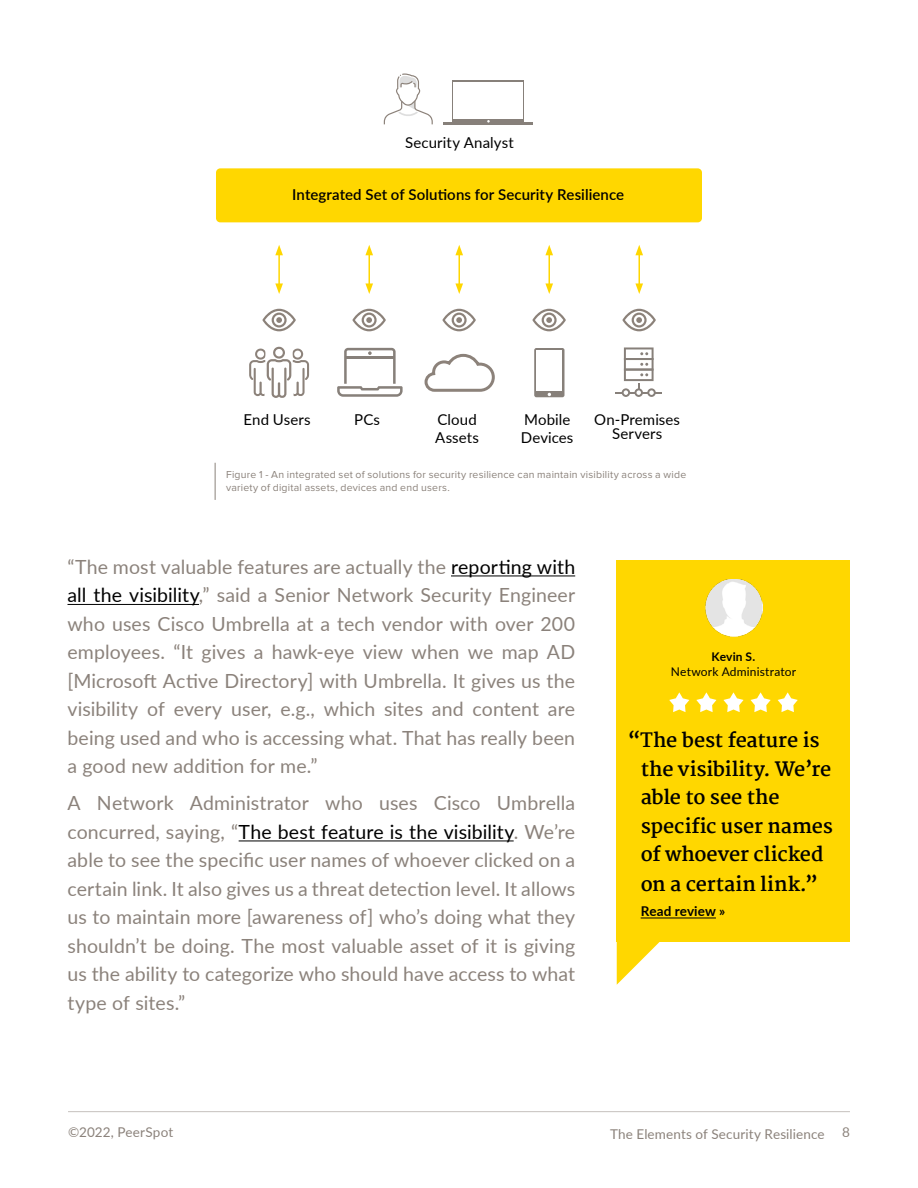
<style>
.page{position:relative;width:918px;height:1188px;background:#fff}
.page>*{position:absolute;margin:0;border:0;box-sizing:border-box;transform-origin:0 0}
.t1{font:19.5px/28.5px "Lato";letter-spacing:.005em;color:#8b827b;text-align:justify}
.t2{font:700 19.5px/28.8px "Martel";letter-spacing:-.005em;color:#000}
.t3{font:15px/17.7px "Lato";letter-spacing:.005em;color:#000}
.t4{font:600 15px "Lato";letter-spacing:.005em;color:#000}
.t5{font:13.5px "Lato";letter-spacing:.01em;color:#8b827b}
.t6{font:700 13.5px "Lato";letter-spacing:.01em;color:#000}
.t7{font:12px "Lato";letter-spacing:.015em;color:#000}
.t8{font:700 12px "Lato";letter-spacing:.01em;color:#000}
.t9{font:10.5px/12.6px "Proxima Nova";letter-spacing:.02em;color:#8b827b}
.s1{color:#000}
</style>
<div class="page">
<hr style="left:68px;top:1111px;width:782px;height:1px;background:#c5c1bd">
<hr style="left:215px;top:463px;width:1px;height:37px;background:#8b827b">
<hr style="left:451px;top:576px;width:124px;height:1px;background:#000">
<hr style="left:68px;top:604px;width:131px;height:1px;background:#000">
<hr style="left:239px;top:841px;width:275px;height:1px;background:#000">
<div style="left:216px;top:168px;width:486px;height:54px;background:#ffd700;border-radius:4px"></div>
<svg style="left:534px;top:348px;width:30px;height:49px"></svg>
<div style="left:537px;top:350px;width:25px;height:41px;background:#fff"></div>
<svg style="left:424px;top:353px;width:71px;height:39px"></svg>
<hr style="left:616px;top:392px;width:46px;height:2px;background:#87807a">
<svg style="left:622px;top:347px;width:34px;height:50px"></svg>
<svg style="left:453px;top:80px;width:71px;height:42px"></svg>
<hr style="left:444px;top:122px;width:89px;height:2px;background:#87807a">
<div style="left:454px;top:82px;width:69px;height:36px;background:#fff"></div>
<svg style="left:384px;top:74px;width:49px;height:50px"></svg>
<hr style="left:278px;top:253px;width:2px;height:33px;background:#ffd700">
<svg style="left:275px;top:245px;width:8px;height:10px"></svg>
<svg style="left:275px;top:283px;width:8px;height:11px"></svg>
<hr style="left:368px;top:253px;width:2px;height:33px;background:#ffd700">
<svg style="left:365px;top:245px;width:8px;height:10px"></svg>
<svg style="left:365px;top:283px;width:8px;height:11px"></svg>
<hr style="left:458px;top:253px;width:2px;height:33px;background:#ffd700">
<svg style="left:455px;top:245px;width:8px;height:10px"></svg>
<svg style="left:455px;top:283px;width:8px;height:11px"></svg>
<hr style="left:548px;top:253px;width:2px;height:33px;background:#ffd700">
<svg style="left:545px;top:245px;width:8px;height:10px"></svg>
<svg style="left:545px;top:283px;width:8px;height:11px"></svg>
<hr style="left:638px;top:253px;width:2px;height:33px;background:#ffd700">
<svg style="left:635px;top:245px;width:8px;height:10px"></svg>
<svg style="left:635px;top:283px;width:8px;height:11px"></svg>
<svg style="left:337px;top:347px;width:66px;height:50px"></svg>
<svg style="left:249px;top:346px;width:60px;height:52px"></svg>
<svg style="left:262px;top:309px;width:34px;height:22px"></svg>
<svg style="left:352px;top:309px;width:34px;height:22px"></svg>
<svg style="left:442px;top:309px;width:34px;height:22px"></svg>
<svg style="left:532px;top:309px;width:34px;height:22px"></svg>
<svg style="left:622px;top:309px;width:34px;height:22px"></svg>
<div style="left:617px;top:560px;width:233px;height:382px;background:#ffd700"></div>
<svg style="left:617px;top:942px;width:43px;height:43px"></svg>
<hr style="left:641px;top:918px;width:75px;height:1px;background:#000">
<img style="left:705px;top:579px;width:57px;height:57px">
<svg style="left:669px;top:692px;width:129px;height:20px"></svg>
<p class="t3" style="left:405px;top:134px;width:110px">Security Analyst</p>
<p class="t4" style="left:292px;top:184px;width:333px">Integrated Set of Solutions for Security Resilience</p>
<p class="t3" style="left:244px;top:410px;width:69px">End Users</p>
<p class="t3" style="left:354px;top:410px;width:27px">PCs</p>
<p class="t3" style="left:435px;top:410px;width:45px">Cloud<br>Assets</p>
<p class="t3" style="left:521px;top:410px;width:54px">Mobile<br>Devices</p>
<p class="t3" style="left:594px;top:412px;width:87px;line-height:13.5px;text-align:center">On-Premises<br>Servers</p>
<p class="t9" style="left:226px;top:469px;width:462px">Figure 1 - An integrated set of solutions for security resilience can maintain visibility across a wide variety of digital assets, devices and end users.</p>
<p class="t1" style="left:68px;top:552px;width:509px">“The most valuable features are actually the <span class="s1">reporting with all the visibility</span>,” said a Senior Network Security Engineer who uses Cisco Umbrella at a tech vendor with over 200 employees. “It gives a hawk-eye view when we map AD [Microsoft Active Directory] with Umbrella. It gives us the visibility of every user, e.g., which sites and content are being used and who is accessing what. That has really been a good new addition for me.”</p>
<p class="t1" style="left:68px;top:788px;width:509px">A Network Administrator who uses Cisco Umbrella concurred, saying, “<span class="s1">The best feature is the visibility</span>. We’re able to see the specific user names of whoever clicked on a certain link. It also gives us a threat detection level. It allows us to maintain more [awareness of] who’s doing what they shouldn’t be doing. The most valuable asset of it is giving us the ability to categorize who should have access to what type of sites.”</p>
<p class="t8" style="left:712px;top:648px;width:45px">Kevin S.</p>
<p class="t7" style="left:671px;top:663px;width:127px">Network Administrator</p>
<p class="t2" style="left:641px;top:726px;width:194px;text-indent:-13px">“The best feature is the visibility. We’re able to see the specific user names of whoever clicked on a certain link.”</p>
<p class="t6" style="left:641px;top:901px;width:86px">Read review »</p>
<p class="t5" style="left:68px;top:1122px;width:107px">©2022, PeerSpot</p>
<p class="t5" style="left:610px;top:1124px;width:216px">The Elements of Security Resilience</p>
<p class="t5" style="left:842px;top:1122px;width:9px">8</p>
</div>
